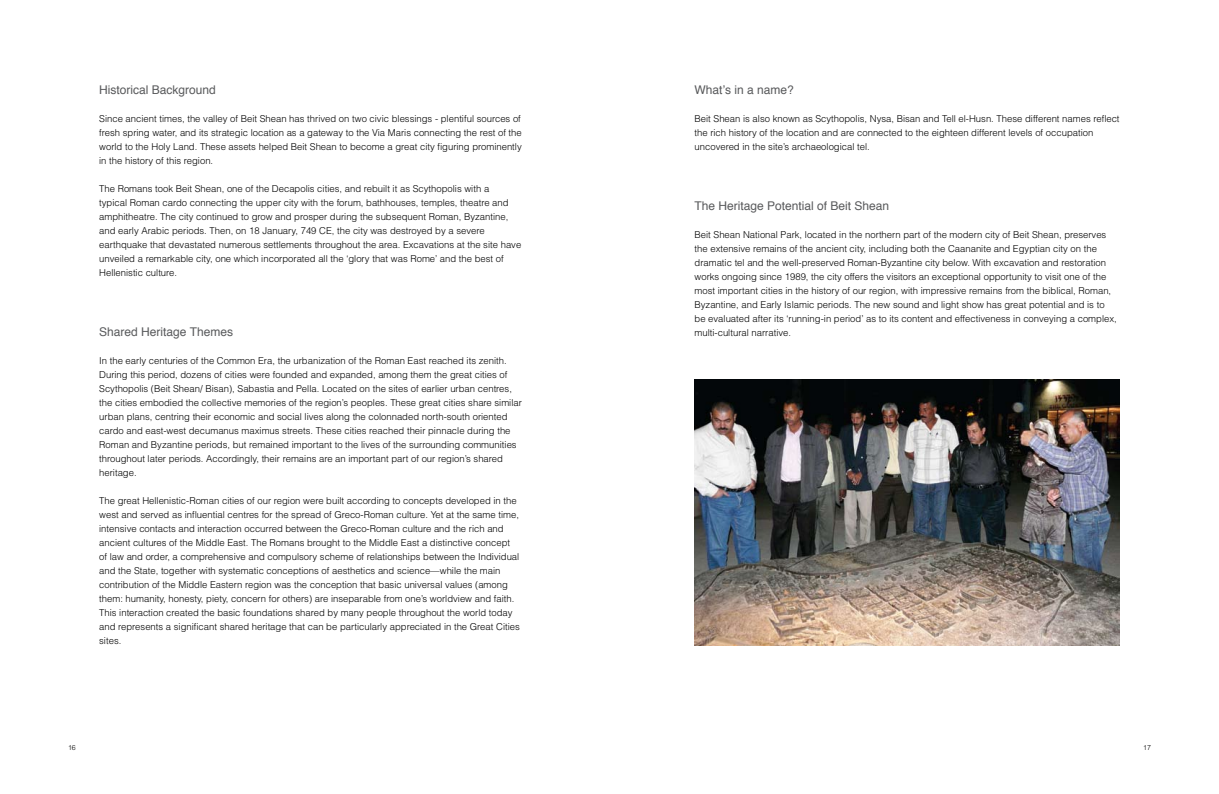
<style>
.page{position:relative;width:1219px;height:794px;background:#fff}
.page>*{position:absolute;margin:0;border:0;box-sizing:border-box;transform-origin:0 0}
.t1{font:12px "Helvetica";color:#58595b}
.t2{font:300 9.5px/14px "Helvetica";color:#000}
.t3{font:300 7px "Helvetica";color:#000}
</style>
<div class="page">
<img style="left:694px;top:379px;width:426px;height:266px">
<p class="t1" style="left:99px;top:81px;width:118px">Historical Background</p>
<p class="t2" style="left:99px;top:112px;width:424px;text-align:justify">Since ancient times, the valley of Beit Shean has thrived on two civic blessings - plentiful sources of fresh spring water, and its strategic location as a gateway to the Via Maris connecting the rest of the world to the Holy Land. These assets helped Beit Shean to become a great city figuring prominently in the history of this region.</p>
<p class="t2" style="left:99px;top:182px;width:424px">The Romans took Beit Shean, one of the Decapolis cities, and rebuilt it as Scythopolis with a<br>typical Roman cardo connecting the upper city with the forum, bathhouses, temples, theatre and amphitheatre. The city continued to grow and prosper during the subsequent Roman, Byzantine, and early Arabic periods. Then, on 18 January, 749 CE, the city was destroyed by a severe earthquake that devastated numerous settlements throughout the area. Excavations at the site have unveiled a remarkable city, one which incorporated all the ‘glory that was Rome’ and the best of Hellenistic culture.</p>
<p class="t1" style="left:99px;top:323px;width:135px">Shared Heritage Themes</p>
<p class="t2" style="left:99px;top:354px;width:424px">In the early centuries of the Common Era, the urbanization of the Roman East reached its zenith.<br>During this period, dozens of cities were founded and expanded, among them the great cities of Scythopolis (Beit Shean/ Bisan), Sabastia and Pella. Located on the sites of earlier urban centres, the cities embodied the collective memories of the region’s peoples. These great cities share similar urban plans, centring their economic and social lives along the colonnaded north-south oriented cardo and east-west decumanus maximus streets. These cities reached their pinnacle during the Roman and Byzantine periods, but remained important to the lives of the surrounding communities throughout later periods. Accordingly, their remains are an important part of our region’s shared heritage.</p>
<p class="t2" style="left:99px;top:494px;width:422px">The great Hellenistic-Roman cities of our region were built according to concepts developed in the west and served as influential centres for the spread of Greco-Roman culture. Yet at the same time, intensive contacts and interaction occurred between the Greco-Roman culture and the rich and ancient cultures of the Middle East. The Romans brought to the Middle East a distinctive concept of law and order, a comprehensive and compulsory scheme of relationships between the Individual and the State, together with systematic conceptions of aesthetics and science—while the main contribution of the Middle Eastern region was the conception that basic universal values (among them: humanity, honesty, piety, concern for others) are inseparable from one’s worldview and faith.<br>This interaction created the basic foundations shared by many people throughout the world today and represents a significant shared heritage that can be particularly appreciated in the Great Cities sites.</p>
<p class="t1" style="left:694px;top:81px;width:101px">What’s in a name?</p>
<p class="t2" style="left:694px;top:112px;width:427px">Beit Shean is also known as Scythopolis, Nysa, Bisan and Tell el-Husn. These different names reflect the rich history of the location and are connected to the eighteen different levels of occupation uncovered in the site’s archaeological tel.</p>
<p class="t1" style="left:694px;top:197px;width:196px">The Heritage Potential of Beit Shean</p>
<p class="t2" style="left:694px;top:228px;width:424px">Beit Shean National Park, located in the northern part of the modern city of Beit Shean, preserves the extensive remains of the ancient city, including both the Caananite and Egyptian city on the dramatic tel and the well-preserved Roman-Byzantine city below. With excavation and restoration works ongoing since 1989, the city offers the visitors an exceptional opportunity to visit one of the most important cities in the history of our region, with impressive remains from the biblical, Roman, Byzantine, and Early Islamic periods. The new sound and light show has great potential and is to be evaluated after its ‘running-in period’ as to its content and effectiveness in conveying a complex, multi-cultural narrative.</p>
<p class="t3" style="left:68px;top:743px;width:9px">16</p>
<p class="t3" style="left:1143px;top:743px;width:9px">17</p>
</div>
